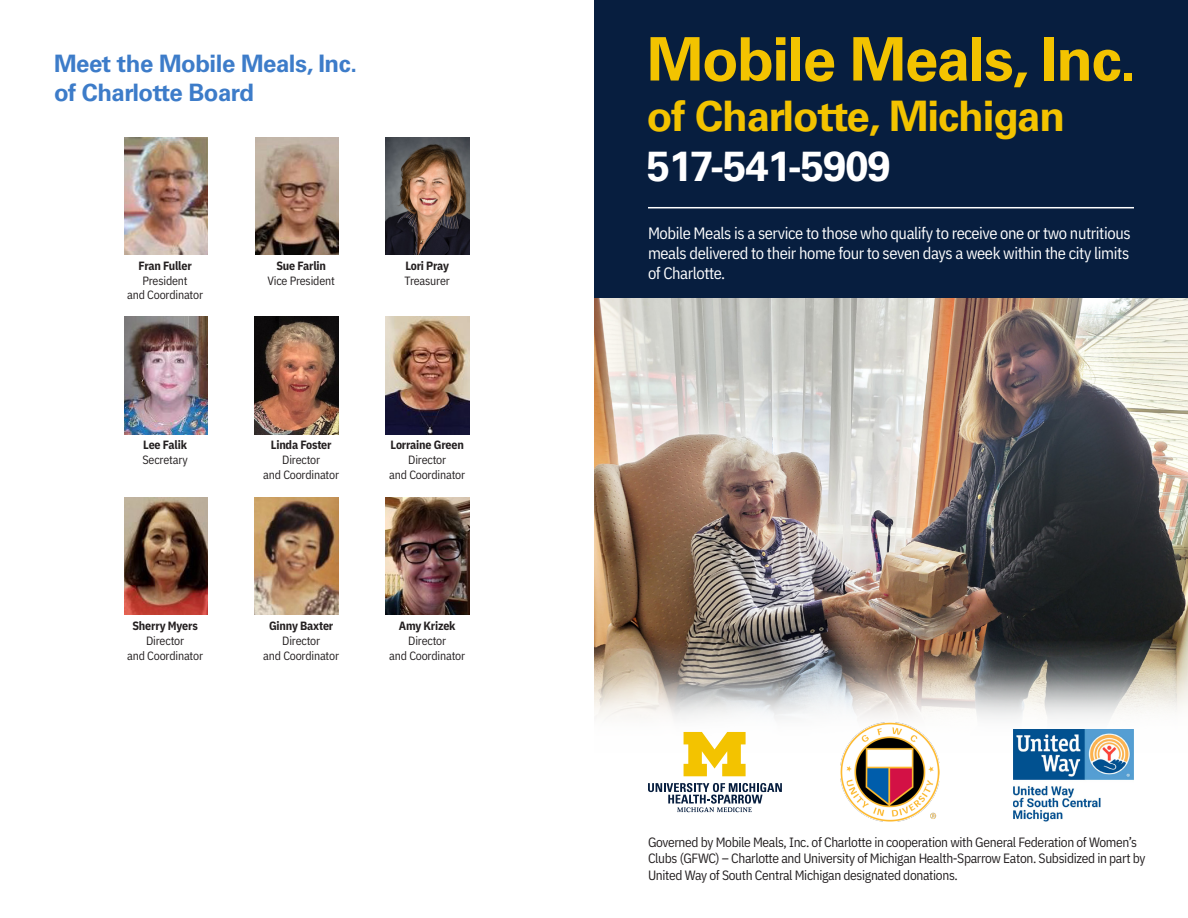
<style>
.page{position:relative;width:1188px;height:918px;background:#fff}
.page>*{position:absolute;margin:0;border:0;box-sizing:border-box;transform-origin:0 0}
.t1{font:700 60px "Univers LT Pro 65";letter-spacing:-.025em;color:#f3c300}
.t2{font:700 42px "Univers LT Pro 65";letter-spacing:-.025em;color:#f3c300}
.t3{font:700 42px "Univers LT Pro 65";letter-spacing:-.025em;color:#fff}
.Heading{font:700 24px/28.8px "Univers LT Pro 65";letter-spacing:-.02em;color:#3d7cc9}
.t4{font:16.5px/19.8px "IBM Plex Sans Cond";letter-spacing:-.025em;color:#fff;text-align:justify}
.t5{font:13.5px/16.2px "IBM Plex Sans Cond";letter-spacing:-.025em;color:#231f20}
.Speciality{font:12px/14.4px "IBM Plex Sans Cond";letter-spacing:-.015em;color:#231f20;text-align:center}
.Doc_name{font:700 12px "IBM Plex Sans Cond";letter-spacing:-.015em;color:#231f20}
</style>
<div class="page">
<img style="left:594px;top:298px;width:594px;height:342px">
<div style="left:594px;top:0;width:594px;height:298px;background:#071e3f"></div>
<hr style="left:648px;top:207px;width:486px;height:1px;background:#fff">
<img style="left:594px;top:640px;width:594px;height:119px">
<svg style="left:594px;top:667px;width:594px;height:11px;background:#999289"></svg>
<svg style="left:594px;top:678px;width:594px;height:18px;background:#c1beb9"></svg>
<svg style="left:594px;top:696px;width:594px;height:60px"></svg>
<svg style="left:684px;top:732px;width:62px;height:44px"></svg>
<svg style="left:648px;top:783px;width:134px;height:29px"></svg>
<img style="left:1013px;top:729px;width:120px;height:92px">
<img style="left:841px;top:723px;width:99px;height:98px">
<img style="left:124px;top:138px;width:84px;height:117px">
<img style="left:385px;top:138px;width:84px;height:117px">
<img style="left:256px;top:138px;width:82px;height:117px">
<img style="left:124px;top:317px;width:84px;height:117px">
<img style="left:385px;top:317px;width:84px;height:117px">
<img style="left:255px;top:317px;width:83px;height:117px">
<img style="left:124px;top:498px;width:84px;height:117px">
<img style="left:385px;top:498px;width:84px;height:117px">
<img style="left:255px;top:498px;width:83px;height:117px">
<p class="Heading" style="left:54px;top:49px;width:305px">Meet the Mobile Meals, Inc. of Charlotte Board</p>
<p class="Doc_name" style="left:139px;top:256px;width:55px">Fran Fuller</p>
<p class="Speciality" style="left:127px;top:272px;width:77px">President<br>and Coordinator</p>
<p class="Doc_name" style="left:276px;top:256px;width:51px">Sue Farlin</p>
<p class="Speciality" style="left:268px;top:272px;width:69px">Vice President</p>
<p class="Doc_name" style="left:405px;top:256px;width:45px">Lori Pray</p>
<p class="Speciality" style="left:405px;top:272px;width:47px">Treasurer</p>
<p class="Doc_name" style="left:143px;top:436px;width:45px">Lee Falik</p>
<p class="Speciality" style="left:142px;top:452px;width:47px">Secretary</p>
<p class="Doc_name" style="left:271px;top:436px;width:62px">Linda Foster</p>
<p class="Speciality" style="left:263px;top:452px;width:77px">Director<br>and Coordinator</p>
<p class="Doc_name" style="left:391px;top:436px;width:75px">Lorraine Green</p>
<p class="Speciality" style="left:389px;top:452px;width:77px">Director<br>and Coordinator</p>
<p class="Doc_name" style="left:132px;top:616px;width:67px">Sherry Myers</p>
<p class="Speciality" style="left:127px;top:633px;width:77px">Director<br>and Coordinator</p>
<p class="Doc_name" style="left:269px;top:616px;width:66px">Ginny Baxter</p>
<p class="Speciality" style="left:263px;top:633px;width:77px">Director<br>and Coordinator</p>
<p class="Doc_name" style="left:399px;top:616px;width:58px">Amy Krizek</p>
<p class="Speciality" style="left:389px;top:633px;width:77px">Director<br>and Coordinator</p>
<p class="t1" style="left:647px;top:24px;width:491px">Mobile Meals, Inc.</p>
<p class="t2" style="left:647px;top:91px;width:420px">of Charlotte, Michigan</p>
<p class="t3" style="left:647px;top:142px;width:246px">517-541-5909</p>
<p class="t4" style="left:648px;top:222px;width:484px">Mobile Meals is a service to those who qualify to receive one or two nutritious meals delivered to their home four to seven days a week within the city limits of Charlotte.</p>
<p class="t5" style="left:648px;top:833px;width:499px">Governed by Mobile Meals, Inc. of Charlotte in cooperation with General Federation of Women’s<br>Clubs (GFWC) – Charlotte and University of Michigan Health-Sparrow Eaton. Subsidized in part by<br>United Way of South Central Michigan designated donations.</p>
</div>
